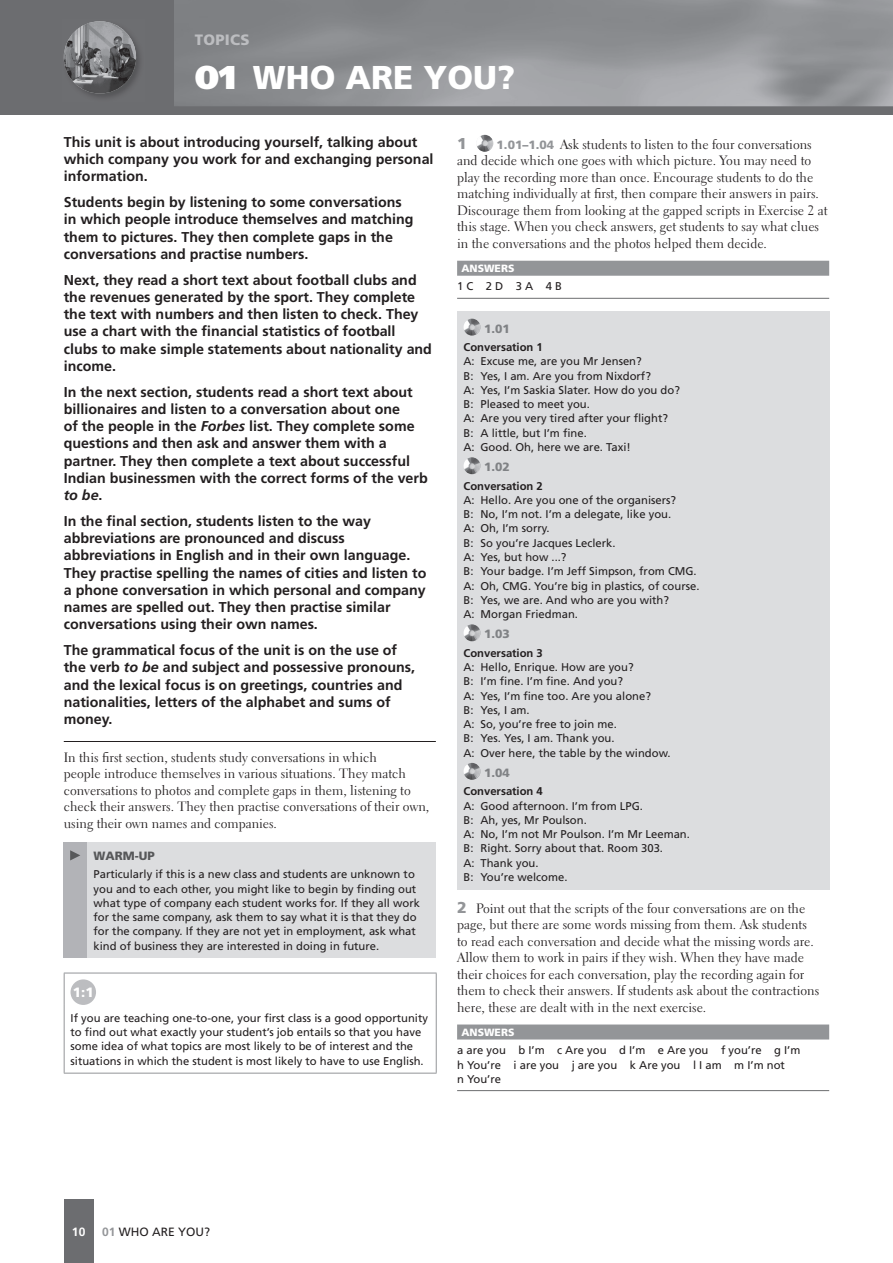
<style>
.page{position:relative;width:893px;height:1263px;background:#fff}
.page>*{position:absolute;margin:0;border:0;box-sizing:border-box;transform-origin:0 0}
.t1{font:900 33px "Frutiger LT Std";color:#fff}
.t2{font:900 15.75px "Frutiger LT Std";color:#939598}
.t3{font:900 15px "Frutiger LT Std";letter-spacing:.02em;color:#bcbdc0}
.t4{font:700 14.25px/17.2px "Frutiger LT Std";color:#231f20}
.t5{font:13.5px/16.5px "Electra LT Std";color:#231f20}
.t6{font:900 13.5px "Frutiger LT Std";color:#fff}
.t7{font:900 12px "Frutiger LT Std";color:#808285}
.t8{font:12px "Frutiger LT Std";color:#231f20}
.t9{font:900 12px "Frutiger LT Std";color:#57585a}
.t10{font:700 12px "Frutiger LT Std";color:#fff}
.t11{font:11.25px/14.2px "Frutiger LT Std";color:#231f20}
.t12{font:700 11.25px "Frutiger LT Std";color:#231f20}
.t13{font:900 10.5px "Frutiger LT Std";color:#fff}
.s1{font-style:inherit}
.s2{font-style:italic}
.s3{font-family:"Frutiger LT Std";font-weight:900;font-size:12px;color:#939598}
.s4{font-family:"Frutiger LT Std";font-weight:900;font-size:15.75px;color:#939598}
.s5{font-weight:700;color:#939598}
</style>
<div class="page">
<div style="left:64px;top:1199px;width:30px;height:64px;background:#6c6d70"></div>
<div style="left:0;top:43px;width:893px;height:72px;background:#6c6d70"></div>
<img style="left:174px;top:0;width:719px;height:106px">
<div style="left:0;top:0;width:174px;height:106px;background:#6c6d70"></div>
<img style="left:63px;top:22px;width:77px;height:76px">
<img style="left:64px;top:21px;width:72px;height:73px;border-radius:36px">
<hr style="left:64px;top:741px;width:372px;height:1px;background:#231f20">
<div style="left:64px;top:842px;width:23px;height:116px;background:#b2b3b7"></div>
<div style="left:87px;top:842px;width:349px;height:116px;background:#dcdddf"></div>
<svg style="left:70px;top:850px;width:10px;height:10px"></svg>
<hr style="left:64px;top:973px;width:373px;height:1px;background:#939598">
<hr style="left:64px;top:973px;width:1px;height:32px;background:#939598">
<hr style="left:436px;top:973px;width:1px;height:32px;background:#939598">
<hr style="left:64px;top:1005px;width:1px;height:68px;background:#939598">
<hr style="left:436px;top:1005px;width:1px;height:68px;background:#939598">
<hr style="left:64px;top:1073px;width:373px;height:1px;background:#939598">
<div style="left:71px;top:979px;width:25px;height:26px;background:#bcbdc0;border-radius:50%"></div>
<div style="left:457px;top:261px;width:372px;height:15px;background:#939598"></div>
<hr style="left:457px;top:298px;width:372px;height:1px;background:#6c6d70">
<div style="left:457px;top:1024px;width:372px;height:15px;background:#939598"></div>
<hr style="left:457px;top:1090px;width:372px;height:1px;background:#6c6d70">
<img style="left:476px;top:135px;width:17px;height:17px;border-radius:9px">
<div style="left:457px;top:311px;width:372px;height:578px;background:#dcdddf"></div>
<img style="left:463px;top:319px;width:17px;height:17px;border-radius:9px">
<img style="left:463px;top:457px;width:17px;height:17px;border-radius:9px">
<img style="left:463px;top:624px;width:17px;height:17px;border-radius:9px">
<img style="left:463px;top:763px;width:17px;height:17px;border-radius:9px">
<h3 class="t3" style="left:195px;top:31px;width:56px">TOPICS</h3>
<h1 class="t1" style="left:195px;top:57px;width:322px"><span class="s1">01</span> WHO ARE YOU?</h1>
<p class="t4" style="left:64px;top:133px;width:371px">This unit is about introducing yourself, talking about which company you work for and exchanging personal information.</p>
<p class="t4" style="left:64px;top:194px;width:351px">Students begin by listening to some conversations in which people introduce themselves and matching them to pictures. They then complete gaps in the conversations and practise numbers.</p>
<p class="t4" style="left:64px;top:271px;width:370px">Next, they read a short text about football clubs and the revenues generated by the sport. They complete the text with numbers and then listen to check. They use a chart with the financial statistics of football clubs to make simple statements about nationality and income.</p>
<p class="t4" style="left:64px;top:383px;width:365px">In the next section, students read a short text about billionaires and listen to a conversation about one<br>of the people in the <span class="s2">Forbes</span> list. They complete some questions and then ask and answer them with a partner. They then complete a text about successful Indian businessmen with the correct forms of the verb <span class="s2">to be</span>.</p>
<p class="t4" style="left:64px;top:512px;width:364px">In the final section, students listen to the way abbreviations are pronounced and discuss abbreviations in English and in their own language.<br>They practise spelling the names of cities and listen to a phone conversation in which personal and company names are spelled out. They then practise similar conversations using their own names.</p>
<p class="t4" style="left:64px;top:642px;width:353px">The grammatical focus of the unit is on the use of the verb <span class="s2">to be</span> and subject and possessive pronouns, and the lexical focus is on greetings, countries and nationalities, letters of the alphabet and sums of money.</p>
<p class="t5" style="left:64px;top:749px;width:367px">In this first section, students study conversations in which<br>people introduce themselves in various situations. They match conversations to photos and complete gaps in them, listening to check their answers. They then practise conversations of their own, using their own names and companies.</p>
<p class="t9" style="left:94px;top:848px;width:63px">WARM-UP</p>
<p class="t11" style="left:94px;top:867px;width:328px">Particularly if this is a new class and students are unknown to you and to each other, you might like to begin by finding out what type of company each student works for. If they all work for the same company, ask them to say what it is that they do for the company. If they are not yet in employment, ask what kind of business they are interested in doing in future.</p>
<p class="t6" style="left:73px;top:984px;width:22px">1:1</p>
<p class="t11" style="left:71px;top:1011px;width:359px">If you are teaching one-to-one, your first class is a good opportunity to find out what exactly your student’s job entails so that you have some idea of what topics are most likely to be of interest and the situations in which the student is most likely to have to use English.</p>
<h2 class="t2" style="left:457px;top:134px;width:11px">1</h2>
<p class="t5" style="left:457px;top:136px;width:372px;text-indent:40px"><span class="s3">1.01–1.04</span> Ask students to listen to the four conversations and decide which one goes with which picture. You may need to play the recording more than once. Encourage students to do the matching individually at first, then compare their answers in pairs.<br>Discourage them from looking at the gapped scripts in Exercise 2 at this stage. When you check answers, get students to say what clues in the conversations and the photos helped them decide.</p>
<p class="t13" style="left:461px;top:262px;width:55px">ANSWERS</p>
<p class="t11" style="left:457px;top:279px;width:107px">1 C 2 D 3 A 4 B</p>
<p class="t7" style="left:484px;top:321px;width:27px">1.01</p>
<p class="t12" style="left:463px;top:341px;width:81px">conversation 1</p>
<p class="t11" style="left:463px;top:354px;width:218px">A: Excuse me, are you Mr Jensen?<br>B: Yes, I am. Are you from Nixdorf?<br>A: Yes, I’m Saskia Slater. How do you do?<br>B: Pleased to meet you.<br>A: Are you very tired after your flight?<br>B: A little, but I’m fine.<br>A: Good. Oh, here we are. Taxi!</p>
<p class="t7" style="left:484px;top:460px;width:27px">1.02</p>
<p class="t12" style="left:463px;top:479px;width:81px">conversation 2</p>
<p class="t11" style="left:463px;top:493px;width:237px">A: Hello. Are you one of the organisers?<br>B: No, I’m not. I’m a delegate, like you.<br>A: Oh, I’m sorry.<br>B: So you’re Jacques Leclerk.<br>A: Yes, but how ...?<br>B: Your badge. I’m Jeff Simpson, from CMG.<br>A: Oh, CMG. You’re big in plastics, of course.<br>B: Yes, we are. And who are you with?<br>A: Morgan Friedman.</p>
<p class="t7" style="left:484px;top:627px;width:27px">1.03</p>
<p class="t12" style="left:463px;top:646px;width:81px">conversation 3</p>
<p class="t11" style="left:463px;top:660px;width:209px">A: Hello, Enrique. How are you?<br>B: I’m fine. I’m fine. And you?<br>A: Yes, I’m fine too. Are you alone?<br>B: Yes, I am.<br>A: So, you’re free to join me.<br>B: Yes. Yes, I am. Thank you.<br>A: Over here, the table by the window.</p>
<p class="t7" style="left:484px;top:765px;width:27px">1.04</p>
<p class="t12" style="left:463px;top:785px;width:81px">conversation 4</p>
<p class="t11" style="left:463px;top:799px;width:228px">A: Good afternoon. I’m from LPG.<br>B: Ah, yes, Mr Poulson.<br>A: No, I’m not Mr Poulson. I’m Mr Leeman.<br>B: Right. Sorry about that. Room 303.<br>A: Thank you.<br>B: You’re welcome.</p>
<p class="t5" style="left:457px;top:900px;width:364px"><span class="s4">2</span> Point out that the scripts of the four conversations are on the page, but there are some words missing from them. Ask students to read each conversation and decide what the missing words are.<br>Allow them to work in pairs if they wish. When they have made their choices for each conversation, play the recording again for them to check their answers. If students ask about the contractions here, these are dealt with in the next exercise.</p>
<p class="t13" style="left:461px;top:1026px;width:55px">ANSWERS</p>
<p class="t11" style="left:457px;top:1043px;width:345px">a are you b I’m c Are you d I’m e Are you f you’re g I’m h You’re i are you j are you k Are you l I am m I’m not<br>n You’re</p>
<p class="t10" style="left:72px;top:1224px;width:15px">10</p>
<p class="t8" style="left:102px;top:1224px;width:110px"><span class="s5">01</span> WHO ARE YOU?</p>
</div>
